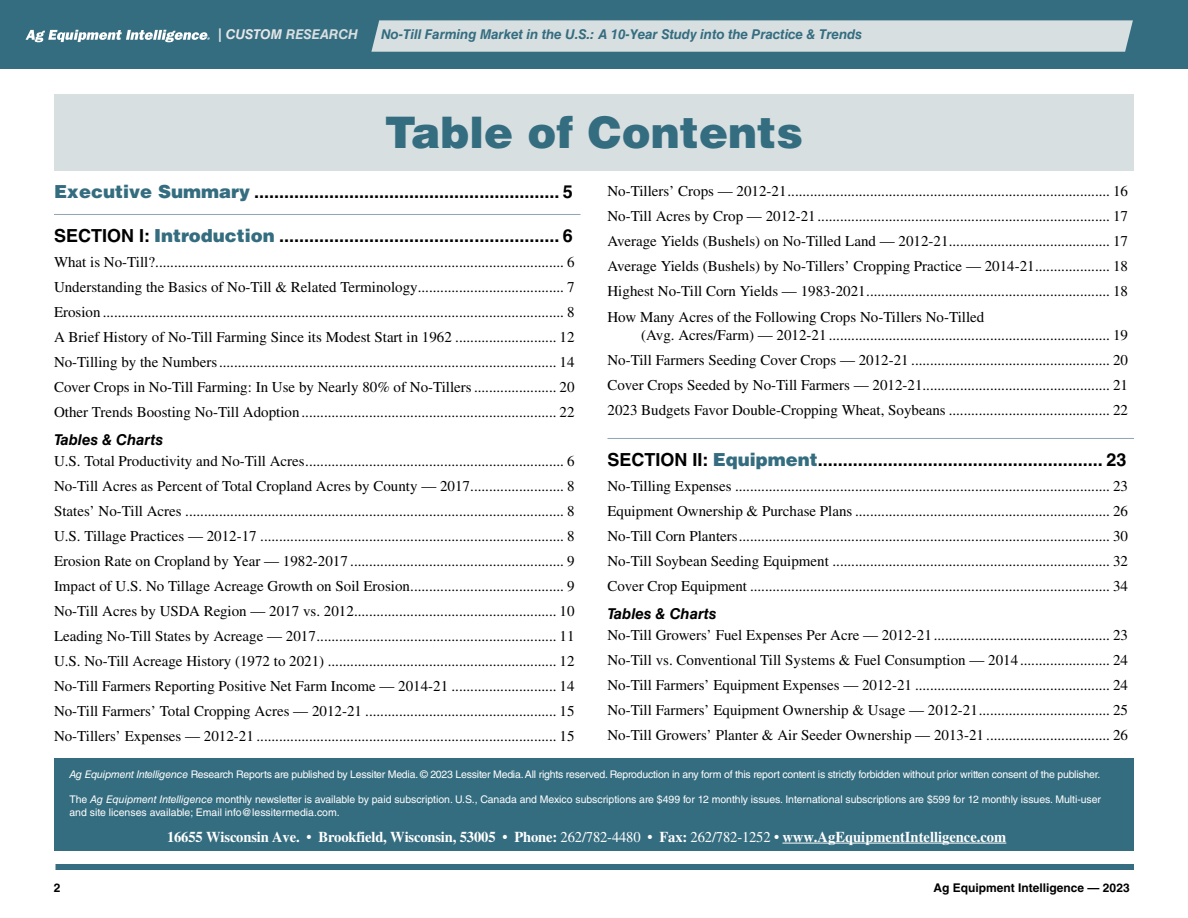
<style>
.page{position:relative;width:1188px;height:918px;background:#fff}
.page>*{position:absolute;margin:0;border:0;box-sizing:border-box;transform-origin:0 0}
.t1{font:900 43.5px "Helvetica LT Std";color:#356d80}
.t2{font:700 18px "Helvetica LT Std";color:#000}
.t3{font:15px/25px "Times";color:#000;text-align:justify}
.t4{font:700 15px "Times";letter-spacing:-.01em;color:#fff}
.t5{font:italic 700 15px "Helvetica LT Std";color:#000}
.t6{font:italic 700 13.5px "Helvetica LT Std";letter-spacing:-.01em;color:#356d80}
.t7{font:italic 700 13.5px "Helvetica LT Std";color:#d8dfe1}
.t8{font:700 12px "Helvetica LT Std";color:#000}
.t9{font:10.5px/12.6px "Helvetica LT Std";letter-spacing:-.02em;color:#fff}
.s1{color:#e6e7e8}
.s2{font-weight:900;color:#356d80}
.s3{font-style:italic}
.s4{font-weight:400}
</style>
<div class="page">
<div style="left:0;top:0;width:1188px;height:68px;background:#356d80"></div>
<svg style="left:26px;top:30px;width:184px;height:12px"></svg>
<svg style="left:371px;top:20px;width:762px;height:32px;background:#d2dbdd"></svg>
<div style="left:56px;top:864px;width:1078px;height:6px;background:#366d80"></div>
<div style="left:54px;top:758px;width:1080px;height:92px;background:#356d80"></div>
<hr style="left:54px;top:214px;width:526px;height:1px;background:#91a5b2">
<hr style="left:608px;top:438px;width:526px;height:1px;background:#91a5b2">
<hr style="left:782px;top:843px;width:224px;height:1px;background:#fff">
<div style="left:54px;top:94px;width:1080px;height:77px;background:#d8dfe1"></div>
<p class="t7" style="left:218px;top:26px;width:141px"><span class="s1">| CUSTOM</span> RESEARCH</p>
<p class="t6" style="left:381px;top:26px;width:482px">No-Till Farming Market in the U.S.: A 10-Year Study into the Practice &amp; Trends</p>
<h1 class="t1" style="left:385px;top:104px;width:420px">Table of Contents</h1>
<p class="t2" style="left:54px;top:180px;width:520px"><span class="s2">Executive Summary</span> ............................................................. 5</p>
<p class="t2" style="left:54px;top:225px;width:520px">SECTION I: <span class="s2">Introduction</span> ........................................................ 6</p>
<p class="t3" style="left:54px;top:249px;width:522px">What is No-Till?............................................................................................................. 6<br>Understanding the Basics of No-Till &amp; Related Terminology....................................... 7<br>Erosion ........................................................................................................................... 8<br>A Brief History of No-Till Farming Since its Modest Start in 1962 ........................... 12<br>No-Tilling by the Numbers.......................................................................................... 14<br>Cover Crops in No-Till Farming: In Use by Nearly 80% of No-Tillers...................... 20<br>Other Trends Boosting No-Till Adoption .................................................................... 22</p>
<p class="t5" style="left:54px;top:431px;width:110px">Tables &amp; Charts</p>
<p class="t3" style="left:54px;top:449px;width:522px">U.S. Total Productivity and No-Till Acres..................................................................... 6<br>No-Till Acres as Percent of Total Cropland Acres by County — 2017......................... 8<br>States’ No-Till Acres ..................................................................................................... 8<br>U.S. Tillage Practices — 2012-17 ................................................................................. 8<br>Erosion Rate on Cropland by Year — 1982-2017 ......................................................... 9<br>Impact of U.S. No Tillage Acreage Growth on Soil Erosion......................................... 9<br>No-Till Acres by USDA Region — 2017 vs. 2012...................................................... 10<br>Leading No-Till States by Acreage — 2017................................................................ 11<br>U.S. No-Till Acreage History (1972 to 2021) ............................................................. 12<br>No-Till Farmers Reporting Positive Net Farm Income — 2014-21 ............................ 14<br>No-Till Farmers’ Total Cropping Acres — 2012-21 ................................................... 15<br>No-Tillers’ Expenses — 2012-21 ................................................................................ 15</p>
<p class="t3" style="left:608px;top:179px;width:522px">No-Tillers’ Crops — 2012-21...................................................................................... 16<br>No-Till Acres by Crop — 2012-21.............................................................................. 17<br>Average Yields (Bushels) on No-Tilled Land — 2012-21........................................... 17<br>Average Yields (Bushels) by No-Tillers’ Cropping Practice — 2014-21.................... 18<br>Highest No-Till Corn Yields — 1983-2021................................................................. 18<br>How Many Acres of the Following Crops No-Tillers No-Tilled</p>
<p class="t3" style="left:608px;top:322px;width:522px;text-indent:34px">(Avg. Acres/Farm) — 2012-21 ........................................................................... 19<br>No-Till Farmers Seeding Cover Crops — 2012-21 ..................................................... 20<br>Cover Crops Seeded by No-Till Farmers — 2012-21.................................................. 21<br>2023 Budgets Favor Double-Cropping Wheat, Soybeans ........................................... 22</p>
<p class="t2" style="left:608px;top:449px;width:520px">SECTION II: <span class="s2">Equipment</span>......................................................... 23</p>
<p class="t3" style="left:608px;top:473px;width:522px">No-Tilling Expenses .................................................................................................... 23<br>Equipment Ownership &amp; Purchase Plans .................................................................... 26<br>No-Till Corn Planters................................................................................................... 30<br>No-Till Soybean Seeding Equipment .......................................................................... 32<br>Cover Crop Equipment ................................................................................................ 34</p>
<p class="t5" style="left:608px;top:604px;width:110px">Tables &amp; Charts</p>
<p class="t3" style="left:608px;top:623px;width:522px">No-Till Growers’ Fuel Expenses Per Acre — 2012-21............................................... 23<br>No-Till vs. Conventional Till Systems &amp; Fuel Consumption — 2014........................ 24<br>No-Till Farmers’ Equipment Expenses — 2012-21 .................................................... 24<br>No-Till Farmers’ Equipment Ownership &amp; Usage — 2012-21................................... 25<br>No-Till Growers’ Planter &amp; Air Seeder Ownership — 2013-21 ................................. 26</p>
<p class="t9" style="left:69px;top:768px;width:1033px"><span class="s3">Ag Equipment Intelligence</span> Research Reports are published by Lessiter Media. © 2023 Lessiter Media. All rights reserved. Reproduction in any form of this report content is strictly forbidden without prior written consent of the publisher.</p>
<p class="t9" style="left:69px;top:793px;width:1033px">The <span class="s3">Ag Equipment Intelligence</span> monthly newsletter is available by paid subscription. U.S., Canada and Mexico subscriptions are $499 for 12 monthly issues. International subscriptions are $599 for 12 monthly issues. Multi-user and site licenses available; Email info@lessitermedia.com.</p>
<p class="t4" style="left:167px;top:828px;width:841px">16655 Wisconsin Ave. • Brookfield, Wisconsin, 53005 • Phone: <span class="s4">262/782-4480</span> • Fax: <span class="s4">262/782-1252</span> • www.AgEquipmentIntelligence.com</p>
<p class="t8" style="left:54px;top:881px;width:8px">2</p>
<p class="t8" style="left:934px;top:881px;width:198px">Ag Equipment Intelligence — 2023</p>
</div>
